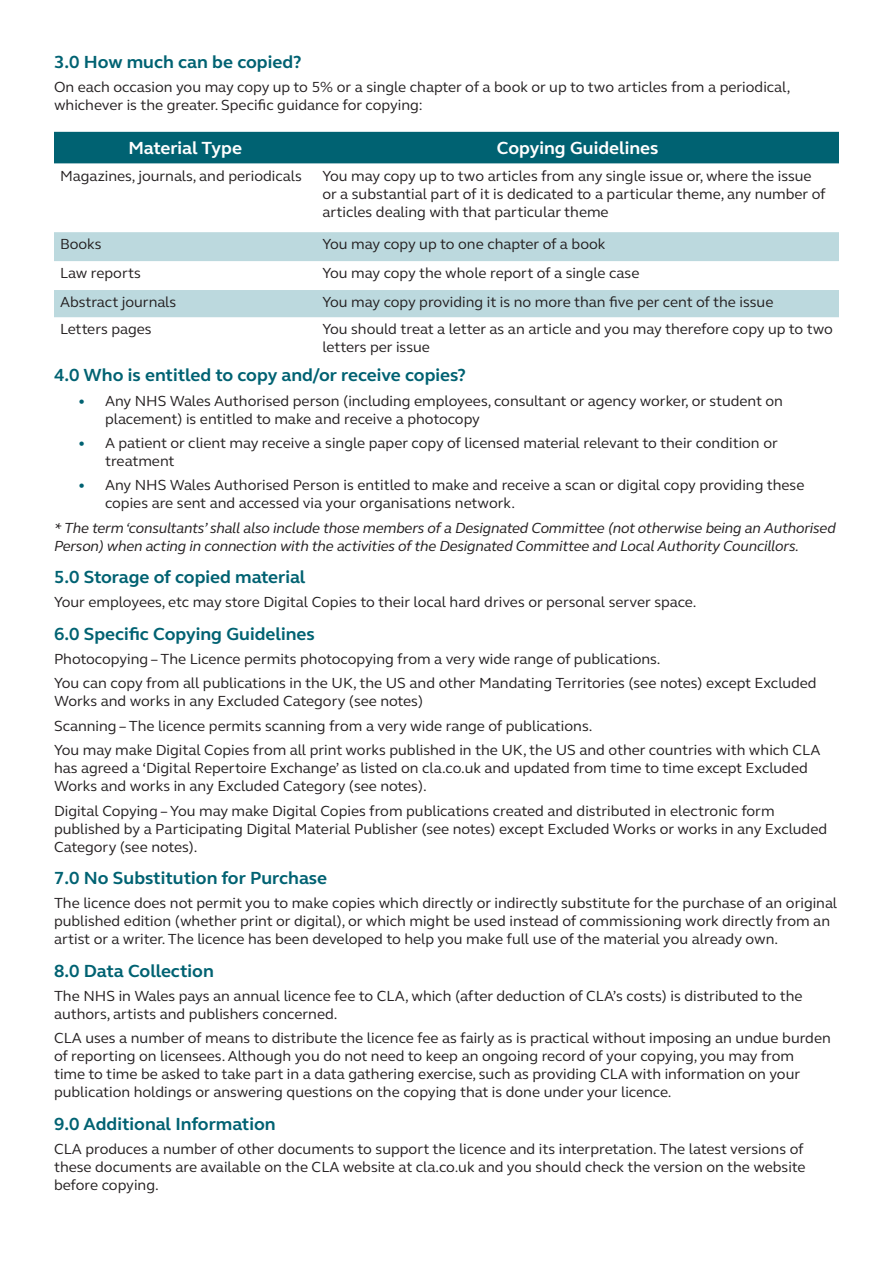
<style>
.page{position:relative;width:893px;height:1263px;background:#fff}
.page>*{position:absolute;margin:0;border:0;box-sizing:border-box;transform-origin:0 0}
.Heading_2{font:700 18px "FS Elliot";color:#006272}
.Heading_2-2{font:700 18px "FS Elliot";color:#fff}
.Text{font:15px/18px "FS Elliot";color:#231f20}
.Text-2{font:italic 15px/18px "FS Elliot";letter-spacing:-.015em;color:#231f20}
.s1{color:#006272}
</style>
<div class="page">
<div style="left:54px;top:132px;width:785px;height:31px;background:#006272"></div>
<svg style="left:54px;top:232px;width:785px;height:85px;fill:#bcd9de"></svg>
<p class="Heading_2" style="left:54px;top:49px;width:249px">3.0 How much can be copied?</p>
<p class="Text" style="left:54px;top:77px;width:738px">On each occasion you may copy up to 5% or a single chapter of a book or up to two articles from a periodical, whichever is the greater. Specific guidance for copying:</p>
<p class="Heading_2-2" style="left:128px;top:136px;width:115px">Material Type</p>
<p class="Heading_2-2" style="left:497px;top:136px;width:163px">Copying Guidelines</p>
<p class="Text" style="left:60px;top:166px;width:243px">Magazines, journals, and periodicals</p>
<p class="Text" style="left:322px;top:166px;width:505px">You may copy up to two articles from any single issue or, where the issue or a substantial part of it is dedicated to a particular theme, any number of articles dealing with that particular theme</p>
<p class="Text" style="left:60px;top:235px;width:43px">Books</p>
<p class="Text" style="left:322px;top:235px;width:285px">You may copy up to one chapter of a book</p>
<p class="Text" style="left:60px;top:264px;width:82px">Law reports</p>
<p class="Text" style="left:322px;top:264px;width:319px">You may copy the whole report of a single case</p>
<p class="Text" style="left:60px;top:293px;width:118px">Abstract journals</p>
<p class="Text" style="left:322px;top:293px;width:453px">You may copy providing it is no more than five per cent of the issue</p>
<p class="Text" style="left:60px;top:320px;width:93px">Letters pages</p>
<p class="Text" style="left:322px;top:320px;width:512px">You should treat a letter as an article and you may therefore copy up to two letters per issue</p>
<p class="Heading_2" style="left:54px;top:363px;width:413px">4.0 Who is entitled to copy and/or receive copies?</p>
<p class="Text" style="left:105px;top:391px;width:679px;text-indent:-27px"><span class="s1">•</span> Any NHS Wales Authorised person (including employees, consultant or agency worker, or student on placement) is entitled to make and receive a photocopy</p>
<p class="Text" style="left:105px;top:434px;width:674px;text-indent:-27px"><span class="s1">•</span> A patient or client may receive a single paper copy of licensed material relevant to their condition or treatment</p>
<p class="Text" style="left:105px;top:476px;width:701px;text-indent:-27px"><span class="s1">•</span> Any NHS Wales Authorised Person is entitled to make and receive a scan or digital copy providing these copies are sent and accessed via your organisations network.</p>
<p class="Text-2" style="left:54px;top:518px;width:783px">* The term ‘consultants’ shall also include those members of a Designated Committee (not otherwise being an Authorised<br>Person) when acting in connection with the activities of the Designated Committee and Local Authority Councillors.</p>
<p class="Heading_2" style="left:54px;top:565px;width:253px">5.0 Storage of copied material</p>
<p class="Text" style="left:54px;top:593px;width:644px">Your employees, etc may store Digital Copies to their local hard drives or personal server space.</p>
<p class="Heading_2" style="left:54px;top:622px;width:262px">6.0 Specific Copying Guidelines</p>
<p class="Text" style="left:54px;top:650px;width:608px">Photocopying – The Licence permits photocopying from a very wide range of publications.</p>
<p class="Text" style="left:54px;top:674px;width:764px">You can copy from all publications in the UK, the US and other Mandating Territories (see notes) except Excluded<br>Works and works in any Excluded Category (see notes)</p>
<p class="Text" style="left:54px;top:716px;width:540px">Scanning – The licence permits scanning from a very wide range of publications.</p>
<p class="Text" style="left:54px;top:741px;width:768px">You may make Digital Copies from all print works published in the UK, the US and other countries with which CLA has agreed a ‘Digital Repertoire Exchange’ as listed on cla.co.uk and updated from time to time except Excluded<br>Works and works in any Excluded Category (see notes).</p>
<p class="Text" style="left:54px;top:801px;width:775px">Digital Copying – You may make Digital Copies from publications created and distributed in electronic form published by a Participating Digital Material Publisher (see notes) except Excluded Works or works in any Excluded<br>Category (see notes).</p>
<p class="Heading_2" style="left:54px;top:866px;width:275px">7.0 No Substitution for Purchase</p>
<p class="Text" style="left:54px;top:894px;width:785px">The licence does not permit you to make copies which directly or indirectly substitute for the purchase of an original published edition (whether print or digital), or which might be used instead of commissioning work directly from an artist or a writer. The licence has been developed to help you make full use of the material you already own.</p>
<p class="Heading_2" style="left:54px;top:958px;width:161px">8.0 Data Collection</p>
<p class="Text" style="left:54px;top:986px;width:750px">The NHS in Wales pays an annual licence fee to CLA, which (after deduction of CLA’s costs) is distributed to the authors, artists and publishers concerned.</p>
<p class="Text" style="left:54px;top:1029px;width:778px">CLA uses a number of means to distribute the licence fee as fairly as is practical without imposing an undue burden of reporting on licensees. Although you do not need to keep an ongoing record of your copying, you may from<br>time to time be asked to take part in a data gathering exercise, such as providing CLA with information on your publication holdings or answering questions on the copying that is done under your licence.</p>
<p class="Heading_2" style="left:54px;top:1111px;width:223px">9.0 Additional Information</p>
<p class="Text" style="left:54px;top:1139px;width:753px">CLA produces a number of other documents to support the licence and its interpretation. The latest versions of these documents are available on the CLA website at cla.co.uk and you should check the version on the website before copying.</p>
</div>
